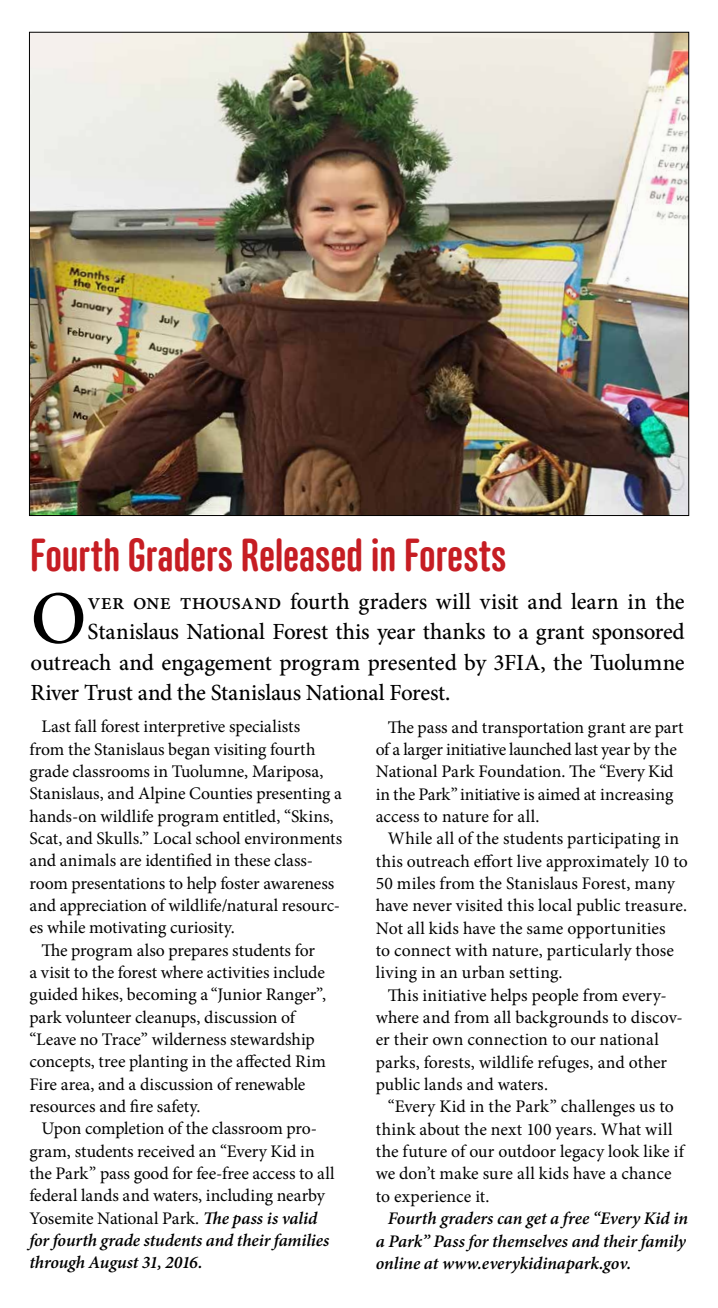
<style>
.page{position:relative;width:718px;height:1308px;background:#fff}
.page>*{position:absolute;margin:0;border:0;box-sizing:border-box;transform-origin:0 0}
.t1{font:500 75.25px "Minion Pro";color:#000}
.t2{font:500 46.2px "Anchor";color:#c61d23}
.t3{font:500 23.1px "Minion Pro";letter-spacing:-.01em;color:#000}
.t4{font:17.68px/22.4px "Minion Pro";letter-spacing:-.005em;color:#000}
.t5{font:italic 600 17.68px/22.4px "Minion Pro";letter-spacing:-.005em;color:#000}
.s1{font-weight:600;font-style:italic}
</style>
<div class="page">
<img style="left:31px;top:34px;width:656px;height:480px">
<h2 class="t2" style="left:30px;top:528px;width:478px">Fourth Graders Released in Forests</h2>
<h1 class="t1" style="left:31px;top:567px;width:57px">O</h1>
<h3 class="t3" style="left:88px;top:585px;width:598px">ver one thousand fourth graders will visit and learn in the</h3>
<h3 class="t3" style="left:88px;top:616px;width:598px">Stanislaus National Forest this year thanks to a grant sponsored</h3>
<h3 class="t3" style="left:31px;top:647px;width:655px">outreach and engagement program presented by 3FIA, the Tuolumne</h3>
<h3 class="t3" style="left:31px;top:677px;width:421px">River Trust and the Stanislaus National Forest.</h3>
<p class="t4" style="left:41px;top:715px;width:260px">Last fall forest interpretive specialists</p>
<p class="t4" style="left:29px;top:737px;width:287px">from the Stanislaus began visiting fourth</p>
<p class="t4" style="left:29px;top:760px;width:295px">grade classrooms in Tuolumne, Mariposa,</p>
<p class="t4" style="left:29px;top:782px;width:314px">Stanislaus, and Alpine Counties presenting a</p>
<p class="t4" style="left:29px;top:804px;width:306px">hands-on wildlife program entitled, “Skins,</p>
<p class="t4" style="left:29px;top:827px;width:314px">Scat, and Skulls.” Local school environments</p>
<p class="t4" style="left:29px;top:849px;width:285px">and animals are identified in these class-</p>
<p class="t4" style="left:29px;top:871px;width:306px">room presentations to help foster awareness</p>
<p class="t4" style="left:29px;top:894px;width:312px">and appreciation of wildlife/natural resourc-</p>
<p class="t4" style="left:29px;top:916px;width:207px">es while motivating curiosity.</p>
<p class="t4" style="left:41px;top:938px;width:275px">The program also prepares students for</p>
<p class="t4" style="left:29px;top:961px;width:297px">a visit to the forest where activities include</p>
<p class="t4" style="left:29px;top:983px;width:298px">guided hikes, becoming a “Junior Ranger”,</p>
<p class="t4" style="left:29px;top:1005px;width:267px">park volunteer cleanups, discussion of</p>
<p class="t4" style="left:29px;top:1028px;width:287px">“Leave no Trace” wilderness stewardship</p>
<p class="t4" style="left:29px;top:1050px;width:298px">concepts, tree planting in the affected Rim</p>
<p class="t4" style="left:29px;top:1072px;width:277px">Fire area, and a discussion of renewable</p>
<p class="t4" style="left:29px;top:1095px;width:173px">resources and fire safety.</p>
<p class="t4" style="left:41px;top:1117px;width:277px">Upon completion of the classroom pro-</p>
<p class="t4" style="left:29px;top:1139px;width:287px">gram, students received an “Every Kid in</p>
<p class="t4" style="left:29px;top:1161px;width:306px">the Park” pass good for fee-free access to all</p>
<p class="t4" style="left:29px;top:1184px;width:297px">federal lands and waters, including nearby</p>
<p class="t4" style="left:29px;top:1206px;width:289px">Yosemite National Park. <span class="s1">The pass is valid</span></p>
<p class="t5" style="left:29px;top:1228px;width:301px">for fourth grade students and their families</p>
<p class="t5" style="left:29px;top:1250px;width:174px">through August 31, 2016.</p>
<p class="t4" style="left:376px;top:716px;width:309px;text-indent:12px">The pass and transportation grant are part of a larger initiative launched last year by the National Park Foundation. The “Every Kid in the Park” initiative is aimed at increasing access to nature for all.</p>
<p class="t4" style="left:376px;top:827px;width:313px;text-indent:12px">While all of the students participating in this outreach effort live approximately 10 to 50 miles from the Stanislaus Forest, many have never visited this local public treasure.<br>Not all kids have the same opportunities<br>to connect with nature, particularly those living in an urban setting.</p>
<p class="t4" style="left:376px;top:984px;width:308px;text-indent:12px">This initiative helps people from every&shy;where and from all backgrounds to discov&shy;er their own connection to our national parks, forests, wildlife refuges, and other public lands and waters.</p>
<p class="t4" style="left:376px;top:1095px;width:310px;text-indent:12px">“Every Kid in the Park” challenges us to think about the next 100 years. What will the future of our outdoor legacy look like if we don’t make sure all kids have a chance to experience it.</p>
<p class="t5" style="left:376px;top:1207px;width:314px;text-indent:12px">Fourth graders can get a free “Every Kid in a Park” Pass for themselves and their family online at www.everykidinapark.gov.</p>
</div>
